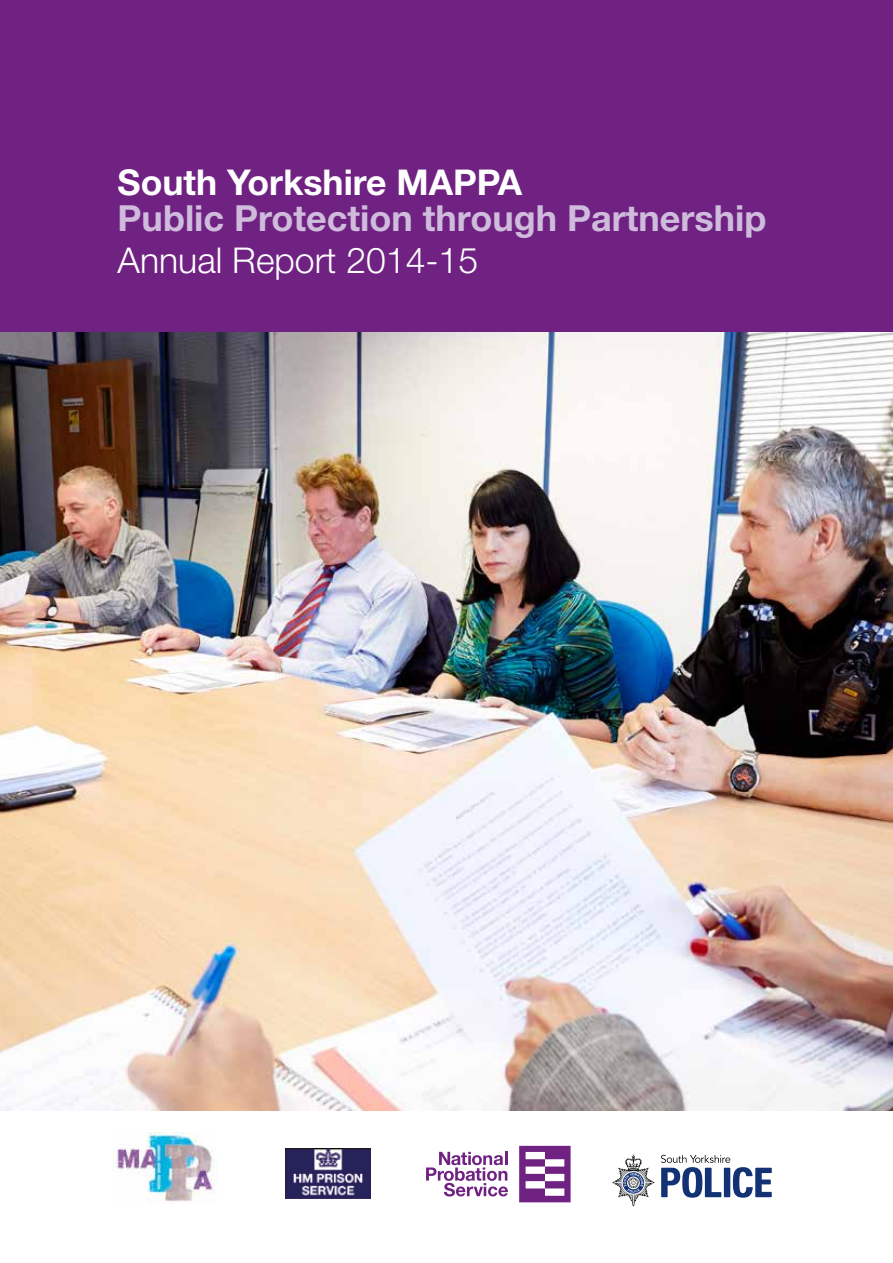
<style>
.page{position:relative;width:893px;height:1263px;background:#fff}
.page>*{position:absolute;margin:0;border:0;box-sizing:border-box;transform-origin:0 0}
.t1{font:700 36px "Helvetica Neue";color:#cfbbdc}
.t2{font:700 35.55px "Helvetica Neue";color:#fff}
.t3{font:300 35.55px "Helvetica Neue";color:#fff}
</style>
<div class="page">
<img style="left:0;top:332px;width:893px;height:778px">
<img style="left:113px;top:1133px;width:104px;height:70px">
<img style="left:285px;top:1148px;width:85px;height:51px">
<svg style="left:661px;top:1155px;width:111px;height:43px"></svg>
<svg style="left:612px;top:1155px;width:43px;height:51px"></svg>
<svg style="left:519px;top:1146px;width:52px;height:56px"></svg>
<svg style="left:426px;top:1152px;width:82px;height:44px"></svg>
<div style="left:0;top:0;width:893px;height:332px;background:#702283"></div>
<p class="t2" style="left:118px;top:160px;width:406px">South Yorkshire MAPPA</p>
<p class="t1" style="left:118px;top:196px;width:650px">Public Protection through Partnership</p>
<p class="t3" style="left:118px;top:239px;width:362px">Annual Report 2014-15</p>
</div>
